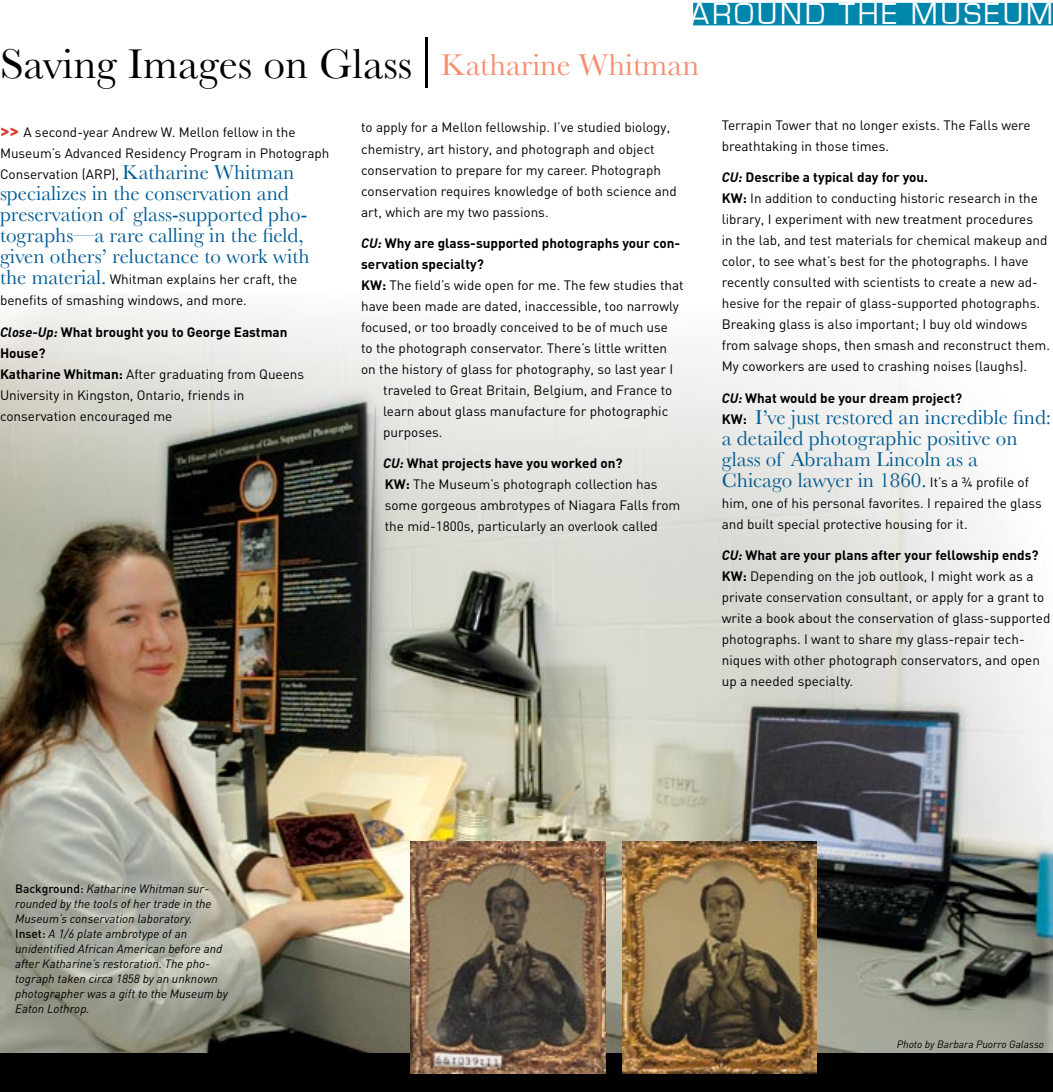
<style>
.page{position:relative;width:1053px;height:1092px;background:#fff}
.page>*{position:absolute;margin:0;border:0;box-sizing:border-box;transform-origin:0 0}
.t1{font:43.5px "Baskerville";color:#000}
.t2{font:31.35px "Eurostile";letter-spacing:.09em;color:#fff}
.t3{font:21px/21px "Baskerville";color:#005b94}
.t4{font:13.5px/21px "DIN";color:#000}
.t5{font:700 13.5px "DIN";color:#000}
.t6{font:italic 12px/15px "DIN";color:#000}
.t7{font:italic 10.5px "DIN";color:#000}
.s1{font-size:55.5px}
.s2{font-size:31.5px;color:#f68f70}
.s3{font-weight:700;font-size:18px;color:#d43c29}
.s4{font-family:"Baskerville";font-size:21px;color:#005b94}
.s5{font-weight:700;font-style:italic}
.s6{font-weight:700}
.s7{font-style:italic}
.s8{font-family:"DIN";font-weight:700;font-size:13.5px;color:#000}
.s9{font-family:"DIN";font-size:13.5px;color:#000}
.s10{font-weight:500;font-style:normal}
</style>
<div class="page">
<img style="left:0;top:293px;width:1053px;height:760px">
<div style="left:693px;top:3px;width:360px;height:22px;background:#0085ab"></div>
<div style="left:0;top:1053px;width:1053px;height:39px;background:#000"></div>
<img style="left:410px;top:842px;width:195px;height:231px">
<img style="left:623px;top:842px;width:193px;height:231px">
<h2 class="t2" style="left:690px;top:-1px;width:364px">AROUND THE MUSEUM</h2>
<h1 class="t1" style="left:0;top:39px;width:701px">Saving Images on Glass<span class="s1">|</span><span class="s2">Katharine Whitman</span></h1>
<p class="t4" style="left:0;top:122px;width:331px"><span class="s3">&gt;&gt;</span> A second-year Andrew W. Mellon fellow in the<br>Museum’s Advanced Residency Program in Photograph<br>Conservation (ARP), <span class="s4">Katharine Whitman</span></p>
<h3 class="t3" style="left:0;top:183px;width:311px">specializes in the conservation and preservation of glass-supported pho&shy;tographs—a rare calling in the field, given others’ reluctance to work with</h3>
<p class="t4" style="left:0;top:269px;width:299px"><span class="s4">the material.</span> Whitman explains her craft, the benefits of smashing windows, and more.</p>
<p class="t4" style="left:0;top:321px;width:306px"><span class="s5">Close-Up:</span> <span class="s6">What brought you to George Eastman House?<br>Katharine Whitman:</span> After graduating from Queens University in Kingston, Ontario, friends in conservation encouraged me</p>
<p class="t4" style="left:361px;top:117px;width:317px">to apply for a Mellon fellowship. I’ve studied biology, chemistry, art history, and photograph and object conservation to prepare for my career. Photograph conservation requires knowledge of both science and art, which are my two passions.</p>
<p class="t5" style="left:361px;top:234px;width:321px"><span class="s7">CU:</span> Why are glass-supported photographs your con-</p>
<p class="t5" style="left:361px;top:255px;width:124px">servation specialty?</p>
<p class="t4" style="left:361px;top:274px;width:324px"><span class="s6">KW:</span> The field’s wide open for me. The few studies that</p>
<p class="t4" style="left:361px;top:295px;width:319px">have been made are dated, inaccessible, too narrowly</p>
<p class="t4" style="left:361px;top:316px;width:308px">focused, or too broadly conceived to be of much use</p>
<p class="t4" style="left:361px;top:337px;width:308px">to the photograph conservator. There’s little written</p>
<p class="t4" style="left:361px;top:358px;width:314px">on the history of glass for photography, so last year I</p>
<p class="t4" style="left:383px;top:379px;width:291px">traveled to Great Britain, Belgium, and France to</p>
<p class="t4" style="left:383px;top:400px;width:286px">learn about glass manufacture for photographic</p>
<p class="t4" style="left:383px;top:421px;width:61px">purposes.</p>
<p class="t4" style="left:383px;top:452px;width:299px"><span class="s5">CU:</span> <span class="s6">What projects have you worked on?<br>KW:</span> The Museum’s photograph collection has some gorgeous ambrotypes of Niagara Falls from the mid-1800s, particularly an overlook called</p>
<p class="t4" style="left:722px;top:115px;width:310px">Terrapin Tower that no longer exists. The Falls were breathtaking in those times.</p>
<p class="t4" style="left:722px;top:167px;width:330px"><span class="s5">CU:</span> <span class="s6">Describe a typical day for you.<br>KW:</span> In addition to conducting historic research in the library, I experiment with new treatment procedures<br>in the lab, and test materials for chemical makeup and color, to see what’s best for the photographs. I have recently consulted with scientists to create a new ad&shy;hesive for the repair of glass-supported photographs.<br>Breaking glass is also important; I buy old windows from salvage shops, then smash and reconstruct them.<br>My coworkers are used to crashing noises (laughs).</p>
<p class="t5" style="left:722px;top:389px;width:242px"><span class="s7">CU:</span> What would be your dream project?</p>
<h3 class="t3" style="left:722px;top:406px;width:331px"><span class="s8">KW:</span> I’ve just restored an incredible find: a detailed photographic positive on glass of Abraham Lincoln as a Chicago lawyer in 1860. <span class="s9">It’s a ¾ profile of</span></h3>
<p class="t4" style="left:722px;top:492px;width:322px">him, one of his personal favorites. I repaired the glass and built special protective housing for it.</p>
<p class="t4" style="left:722px;top:544px;width:330px"><span class="s5">CU:</span> <span class="s6">What are your plans after your fellowship ends?<br>KW:</span> Depending on the job outlook, I might work as a private conservation consultant, or apply for a grant to write a book about the conservation of glass-supported photographs. I want to share my glass-repair tech&shy;niques with other photograph conservators, and open up a needed specialty.</p>
<p class="t6" style="left:15px;top:880px;width:214px"><span class="s10">Background:</span> Katharine Whitman sur&shy;rounded by the tools of her trade in the Museum’s conservation laboratory.<br><span class="s10">Inset:</span> A 1/6 plate ambrotype of an unidentified African American before and after Katharine’s restoration. The pho&shy;tograph taken circa 1858 by an unknown photographer was a gift to the Museum by Eaton Lothrop.</p>
<p class="t7" style="left:897px;top:1038px;width:149px">Photo by Barbara Puorro Galasso</p>
</div>
